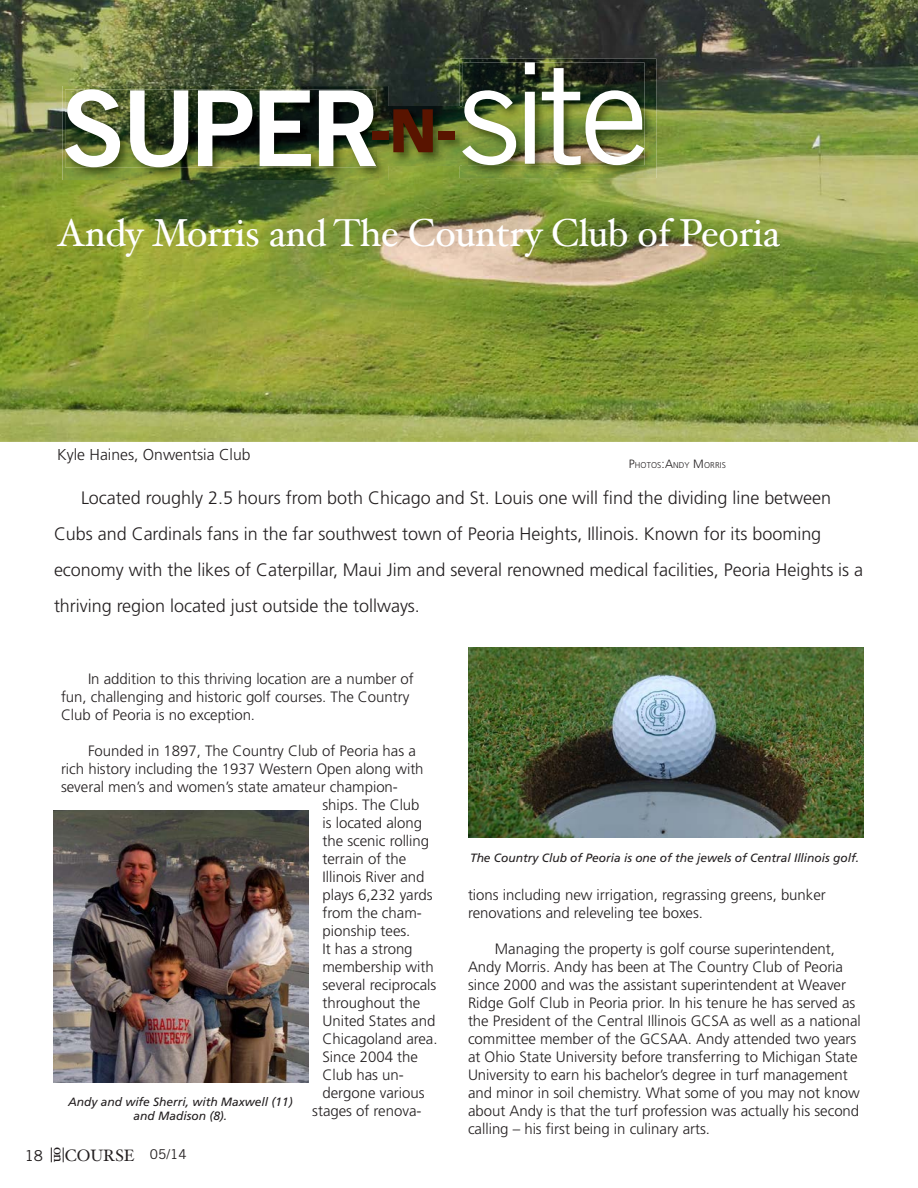
<style>
.page{position:relative;width:918px;height:1188px;background:#fff}
.page>*{position:absolute;margin:0;border:0;box-sizing:border-box;transform-origin:0 0}
.t1{font:105px "Trade Gothic LT Std Bd 2";letter-spacing:-.04em;color:#fff}
.t2{font:900 61.5px "Frutiger";color:#591400}
.t3{font:39px "Hoefler Text";letter-spacing:-.01em;color:#fff}
.t4{font:300 18px/36px "Frutiger";color:#231f20}
.t5{font:16.5px "Hoefler Text";color:#231f20}
.t6{font:300 15.75px "Frutiger";color:#231f20}
.t7{font:300 15px/18px "Frutiger";color:#231f20}
.t8{font:15px "Trade Gothic LT Std";color:#231f20}
.t9{font:15px "Hoefler Text";color:#231f20}
.t10{font:italic 12px/13.5px "Frutiger";color:#231f20;text-align:center}
.t11{font:300 8.4px "Frutiger";letter-spacing:.015em;color:#231f20}
.s1{font-family:"Trade Gothic LT Std";font-size:138.45px}
.s2{font-size:12px}
.s3{font-family:"Trade Gothic LT Std";font-size:13.5px}
</style>
<div class="page">
<svg style="left:51px;top:1148px;width:1px;height:14px"></svg>
<svg style="left:63px;top:1148px;width:1px;height:14px"></svg>
<img style="left:0;top:0;width:918px;height:442px">
<img style="left:62px;top:86px;width:326px;height:94px">
<img style="left:65px;top:89px;width:311px;height:78px">
<img style="left:460px;top:59px;width:196px;height:119px">
<img style="left:462px;top:62px;width:182px;height:103px">
<img style="left:376px;top:106px;width:86px;height:59px">
<img style="left:368px;top:106px;width:8px;height:59px">
<img style="left:462px;top:106px;width:5px;height:59px">
<img style="left:468px;top:647px;width:396px;height:190px">
<img style="left:53px;top:810px;width:256px;height:272px">
<h1 class="t1" style="left:61px;top:64px;width:589px">SUPER <span class="s1">site</span></h1>
<h2 class="t2" style="left:370px;top:94px;width:88px">-N-</h2>
<h3 class="t3" style="left:57px;top:209px;width:724px">Andy Morris and The Country Club of Peoria</h3>
<p class="t6" style="left:57px;top:445px;width:195px">Kyle Haines, Onwentsia Club</p>
<p class="t11" style="left:629px;top:460px;width:99px"><span class="s2">P</span>HOTOS<span class="s2">:A</span>NDY <span class="s2">M</span>ORRIS</p>
<p class="t4" style="left:54px;top:480px;width:811px;text-indent:27px">Located roughly 2.5 hours from both Chicago and St. Louis one will find the dividing line between Cubs and Cardinals fans in the far southwest town of Peoria Heights, Illinois. Known for its booming economy with the likes of Caterpillar, Maui Jim and several renowned medical facilities, Peoria Heights is a thriving region located just outside the tollways.</p>
<p class="t7" style="left:61px;top:670px;width:354px;text-indent:27px">In addition to this thriving location are a number of fun, challenging and historic golf courses. The Country<br>Club of Peoria is no exception.</p>
<p class="t7" style="left:88px;top:742px;width:329px">Founded in 1897, The Country Club of Peoria has a</p>
<p class="t7" style="left:61px;top:760px;width:364px">rich history including the 1937 Western Open along with</p>
<p class="t7" style="left:61px;top:778px;width:338px">several men’s and women’s state amateur champion-</p>
<p class="t7" style="left:322px;top:796px;width:99px">ships. The Club</p>
<p class="t7" style="left:322px;top:814px;width:101px">is located along</p>
<p class="t7" style="left:322px;top:832px;width:108px">the scenic rolling</p>
<p class="t7" style="left:322px;top:850px;width:85px">terrain of the</p>
<p class="t7" style="left:322px;top:868px;width:103px">Illinois River and</p>
<p class="t7" style="left:322px;top:886px;width:112px">plays 6,232 yards</p>
<p class="t7" style="left:322px;top:904px;width:101px">from the cham-</p>
<p class="t7" style="left:322px;top:922px;width:89px">pionship tees.</p>
<p class="t7" style="left:322px;top:940px;width:92px">It has a strong</p>
<p class="t7" style="left:322px;top:958px;width:113px">membership with</p>
<p class="t7" style="left:322px;top:976px;width:115px">several reciprocals</p>
<p class="t7" style="left:322px;top:994px;width:99px">throughout the</p>
<p class="t7" style="left:322px;top:1012px;width:114px">United States and</p>
<p class="t7" style="left:322px;top:1030px;width:117px">Chicagoland area.</p>
<p class="t7" style="left:322px;top:1048px;width:97px">Since 2004 the</p>
<p class="t7" style="left:322px;top:1066px;width:83px">Club has un-</p>
<p class="t7" style="left:322px;top:1084px;width:104px">dergone various</p>
<p class="t7" style="left:312px;top:1102px;width:111px">stages of renova-</p>
<p class="t10" style="left:68px;top:1095px;width:226px">Andy and wife Sherri, with Maxwell (11) and Madison (8).</p>
<p class="t9" style="left:68px;top:1147px;width:18px;rotate:90deg">on</p>
<p class="t8" style="left:25px;top:1147px;width:20px">18</p>
<p class="t5" style="left:65px;top:1145px;width:124px">COURSE <span class="s3">05/14</span></p>
<p class="t10" style="left:470px;top:851px;width:391px">The Country Club of Peoria is one of the jewels of Central Illinois golf.</p>
<p class="t7" style="left:468px;top:886px;width:359px">tions including new irrigation, regrassing greens, bunker renovations and releveling tee boxes.</p>
<p class="t7" style="left:468px;top:940px;width:394px;text-indent:27px">Managing the property is golf course superintendent, Andy Morris. Andy has been at The Country Club of Peoria since 2000 and was the assistant superintendent at Weaver Ridge Golf Club in Peoria prior. In his tenure he has served as the President of the Central Illinois GCSA as well as a national committee member of the GCSAA. Andy attended two years at Ohio State University before transferring to Michigan State University to earn his bachelor’s degree in turf management and minor in soil chemistry. What some of you may not know about Andy is that the turf profession was actually his second calling – his first being in culinary arts.</p>
</div>
